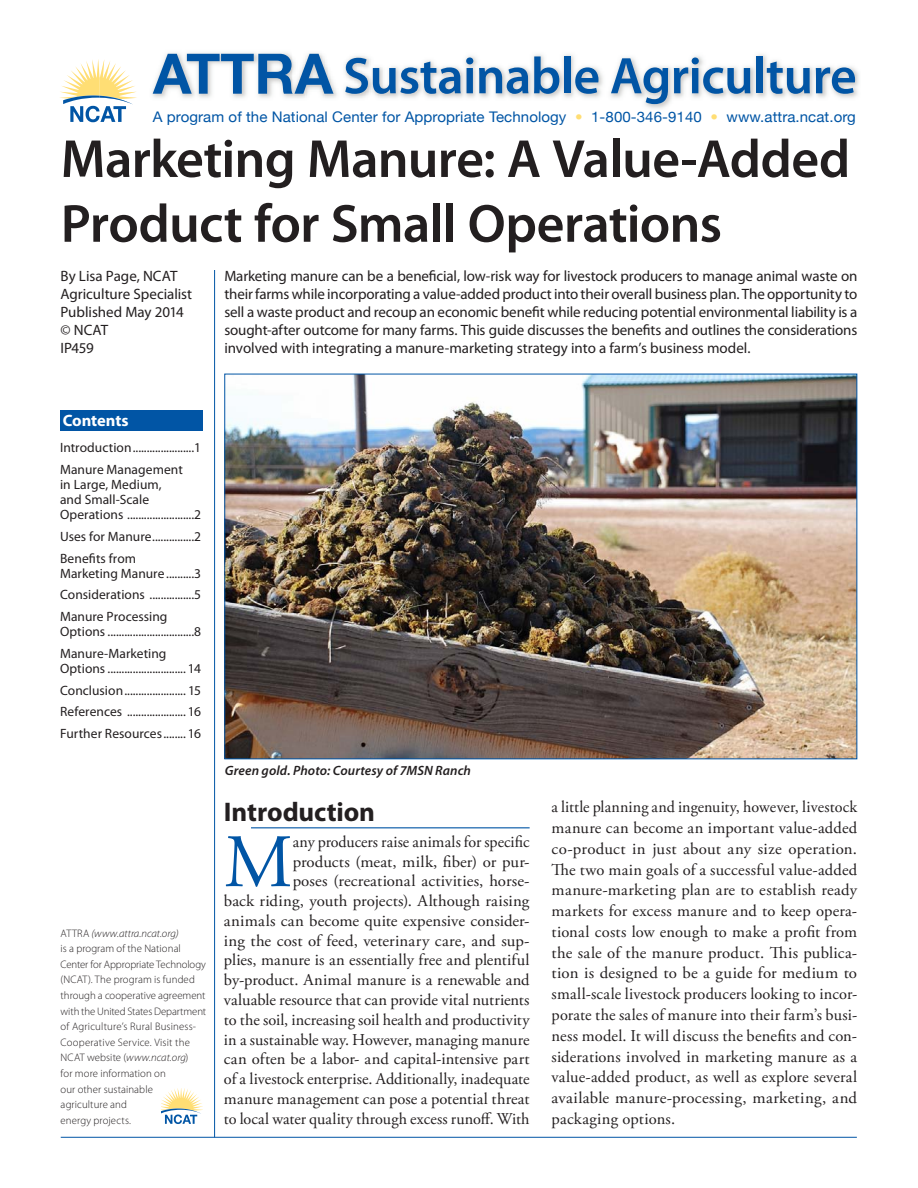
<style>
.page{position:relative;width:918px;height:1188px;background:#fff}
.page>*{position:absolute;margin:0;border:0;box-sizing:border-box;transform-origin:0 0}
.t1{font:75.3px "Adobe Garamond Pro";color:#0155a5}
.t2{font:600 54px/64.8px "Myriad Pro";letter-spacing:-.015em;color:#231f20}
.t3{font:600 51.9px "Myriad Pro";letter-spacing:-.01em;color:#0155a5}
.t4{font:700 27px "Myriad Pro";letter-spacing:-.005em;color:#231f20}
.t5{font:16.5px/20.9px "Adobe Garamond Pro";letter-spacing:.005em;color:#231f20;text-align:right}
.t6{font:700 16.5px "Myriad Pro";letter-spacing:-.005em;color:#fff}
.t7{font:15px/18px "Myriad Pro";color:#231f20}
.t8{font:14.7px "Helvetica Neue";letter-spacing:.005em;color:#0155a5}
.t9{font:13.5px/21.8px "Myriad Pro";color:#231f20}
.t10{font:italic 600 13.5px "Myriad Pro";letter-spacing:.01em;color:#231f20}
.t11{font:300 10.8px/15.6px "Myriad Pro";letter-spacing:.005em;color:#231f20}
.s1{color:#ffde74}
.s2{font-style:italic}
</style>
<div class="page">
<hr style="left:214px;top:270px;width:1px;height:867px;background:#0155a5">
<img style="left:152px;top:53px;width:140px;height:45px">
<svg style="left:60px;top:59px;width:67px;height:63px"></svg>
<img style="left:100px;top:106px;width:14px;height:16px">
<img style="left:114px;top:106px;width:12px;height:16px">
<img style="left:100px;top:59px;width:37px;height:40px">
<img style="left:100px;top:96px;width:33px;height:9px">
<img style="left:390px;top:54px;width:469px;height:55px">
<img style="left:292px;top:53px;width:98px;height:45px">
<svg style="left:153px;top:54px;width:180px;height:40px"></svg>
<hr style="left:61px;top:1137px;width:796px;height:1px;background:#0155a5">
<svg style="left:161px;top:1088px;width:41px;height:36px"></svg>
<div style="left:60px;top:410px;width:143px;height:21px;background:#0155a5"></div>
<hr style="left:251px;top:827px;width:279px;height:1px;background:#0155a5">
<img style="left:226px;top:376px;width:629px;height:381px">
<h3 class="t3" style="left:343px;top:56px;width:515px">Sustainable Agriculture</h3>
<p class="t8" style="left:153px;top:108px;width:704px">A program of the National Center for Appropriate Technology <span class="s1">•</span> 1-800-346-9140 <span class="s1">•</span> www.attra.ncat.org</p>
<h2 class="t2" style="left:61px;top:131px;width:791px">Marketing Manure: A Value-Added<br>Product for Small Operations</h2>
<p class="t7" style="left:60px;top:268px;width:133px">By Lisa Page, NCAT<br>Agriculture Specialist<br>Published May 2014 © NCAT<br>IP459</p>
<p class="t7" style="left:224px;top:268px;width:635px;text-align:justify">Marketing manure can be a beneficial, low-risk way for livestock producers to manage animal waste on their farms while incorporating a value-added product into their overall business plan. The opportunity to sell a waste product and recoup an economic benefit while reducing potential environmental liability is a sought-after outcome for many farms. This guide discusses the benefits and outlines the considerations involved with integrating a manure-marketing strategy into a farm’s business model.</p>
<p class="t6" style="left:63px;top:414px;width:68px">Contents</p>
<p class="t9" style="left:60px;top:438px;width:143px">Introduction ......................1<br>Manure Management</p>
<p class="t9" style="left:60px;top:478px;width:143px;line-height:15px">in Large, Medium,<br>and Small-Scale<br>Operations ........................2</p>
<p class="t9" style="left:60px;top:527px;width:143px">Uses for Manure ...............2<br>Benefits from</p>
<p class="t9" style="left:60px;top:563px;width:143px;text-align:justify">Marketing Manure ..........3<br>Considerations ................5<br>Manure Processing</p>
<p class="t9" style="left:60px;top:622px;width:143px">Options ...............................8<br>Manure-Marketing</p>
<p class="t9" style="left:60px;top:659px;width:142px;text-align:justify">Options ............................ 14<br>Conclusion ...................... 15<br>References ..................... 16<br>Further Resources ........ 16</p>
<p class="t11" style="left:61px;top:926px;width:147px">ATTRA <span class="s2">(www.attra.ncat.org)<br></span>is a program of the National<br>Center for Appropriate Technology (NCAT). The program is funded through a cooperative agreement with the United States Department of Agriculture’s Rural Business-<br>Cooperative Service. Visit the<br>NCAT website (<span class="s2">www.ncat.org</span>)<br>for more information on<br>our other sustainable<br>agriculture and<br>energy projects.</p>
<p class="t10" style="left:225px;top:765px;width:248px">Green gold. Photo: Courtesy of 7MSN Ranch</p>
<h3 class="t4" style="left:224px;top:801px;width:153px">Introduction</h3>
<h1 class="t1" style="left:224px;top:832px;width:70px">M</h1>
<p class="t5" style="left:224px;top:833px;width:307px;line-height:19.8px">any producers raise animals for specific<br>products (meat, milk, fiber) or pur-<br>poses (recreational activities, horse-<br>back riding, youth projects). Although raising animals can become quite expensive consider&shy;ing the cost of feed, veterinary care, and sup&shy;plies, manure is an essentially free and plentiful by-product. Animal manure is a renewable and valuable resource that can provide vital nutrients to the soil, increasing soil health and productivity in a sustainable way. However, managing manure can often be a labor- and capital-intensive part of a livestock enterprise. Additionally, inadequate manure management can pose a potential threat to local water quality through excess runoff. With</p>
<p class="t5" style="left:552px;top:798px;width:307px;text-align:justify">a little planning and ingenuity, however, livestock manure can become an important value-added co-product in just about any size operation.<br>The two main goals of a successful value-added manure-marketing plan are to establish ready markets for excess manure and to keep opera&shy;tional costs low enough to make a profit from the sale of the manure product. This publica&shy;tion is designed to be a guide for medium to small-scale livestock producers looking to incor&shy;porate the sales of manure into their farm’s busi&shy;ness model. It will discuss the benefits and con&shy;siderations involved in marketing manure as a value-added product, as well as explore several available manure-processing, marketing, and packaging options.</p>
</div>
